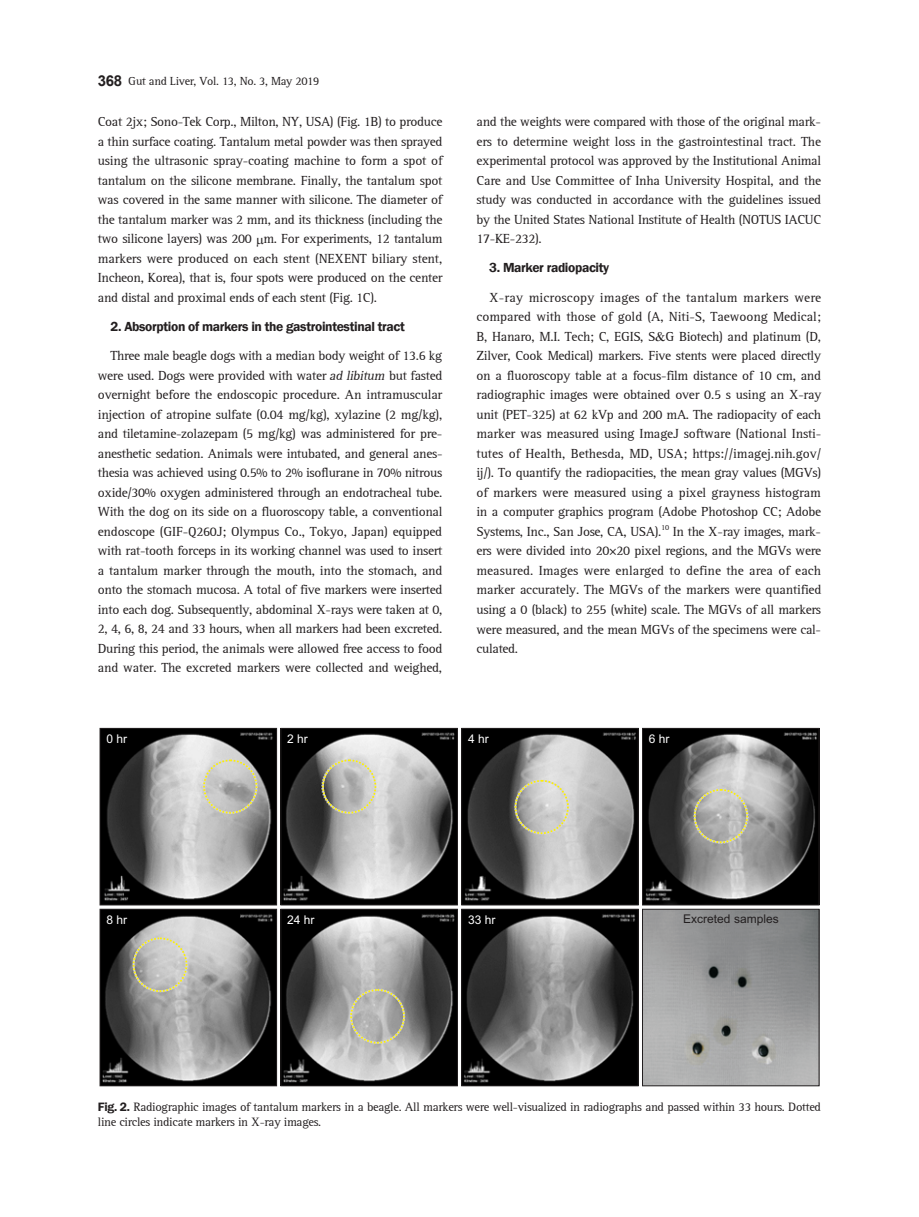
<style>
.page{position:relative;width:919px;height:1217px;background:#fff}
.page>*{position:absolute;margin:0;border:0;box-sizing:border-box;transform-origin:0 0}
.t1{font:13.5px/19.5px "Rotisser";letter-spacing:-.025em;color:#231f20;text-align:justify}
.t2{font:600 13.5px "Franklin Gothic";letter-spacing:-.025em;color:#231f20}
.t3{font:12.45px/15px "Rotisser";letter-spacing:-.025em;color:#231f20}
.t4{font:12px "Rotisser";letter-spacing:-.025em;color:#231f20}
.t5{font:12px "Arial";color:#fff}
.t6{font:12px "Arial";color:#231f20}
.t7{font:7.8px "Rotisser";color:#231f20}
.s1{font-family:"Arial";font-weight:700;font-size:15px}
.s2{font-style:italic}
.s3{font-family:"Franklin Gothic";font-weight:600}
</style>
<div class="page">
<svg style="left:99px;top:727px;width:720px;height:359px;background:#6f6f6f"></svg>
<div style="left:203px;top:759px;width:54px;height:54px;border:2px dashed #fff101;border-radius:50%"></div>
<div style="left:322px;top:759px;width:54px;height:54px;border:2px dashed #fff101;border-radius:50%"></div>
<div style="left:514px;top:779px;width:54px;height:54px;border:2px dashed #fff101;border-radius:50%"></div>
<div style="left:693px;top:788px;width:55px;height:54px;border:2px dashed #fff101;border-radius:50%"></div>
<div style="left:350px;top:988px;width:55px;height:55px;border:2px dashed #fff101;border-radius:50%"></div>
<div style="left:133px;top:937px;width:54px;height:54px;border:2px dashed #fff101;border-radius:50%"></div>
<p class="t4" style="left:98px;top:74px;width:223px"><span class="s1">368</span> Gut and Liver, Vol. 13, No. 3, May 2019</p>
<p class="t1" style="left:98px;top:112px;width:346px">Coat 2jx; Sono-Tek Corp., Milton, NY, USA) (Fig. 1B) to produce a thin surface coating. Tantalum metal powder was then sprayed using the ultrasonic spray-coating machine to form a spot of tantalum on the silicone membrane. Finally, the tantalum spot was covered in the same manner with silicone. The diameter of the tantalum marker was 2 mm, and its thickness (including the two silicone layers) was 200 m. For experiments, 12 tantalum markers were produced on each stent (NEXENT biliary stent, Incheon, Korea), that is, four spots were produced on the center and distal and proximal ends of each stent (Fig. 1C).</p>
<p class="t2" style="left:111px;top:318px;width:296px">2. Absorption of markers in the gastrointestinal tract</p>
<p class="t1" style="left:98px;top:346px;width:346px;text-indent:13px">Three male beagle dogs with a median body weight of 13.6 kg were used. Dogs were provided with water <span class="s2">ad libitum</span> but fasted overnight before the endoscopic procedure. An intramuscular injection of atropine sulfate (0.04 mg/kg), xylazine (2 mg/kg), and tiletamine-zolazepam (5 mg/kg) was administered for pre&shy;anesthetic sedation. Animals were intubated, and general anes&shy;thesia was achieved using 0.5% to 2% isoflurane in 70% nitrous oxide/30% oxygen administered through an endotracheal tube.<br>With the dog on its side on a fluoroscopy table, a conventional endoscope (GIF-Q260J; Olympus Co., Tokyo, Japan) equipped with rat-tooth forceps in its working channel was used to insert a tantalum marker through the mouth, into the stomach, and onto the stomach mucosa. A total of five markers were inserted into each dog. Subsequently, abdominal X-rays were taken at 0, 2, 4, 6, 8, 24 and 33 hours, when all markers had been excreted.<br>During this period, the animals were allowed free access to food and water. The excreted markers were collected and weighed,</p>
<p class="t1" style="left:476px;top:112px;width:346px">and the weights were compared with those of the original mark&shy;ers to determine weight loss in the gastrointestinal tract. The experimental protocol was approved by the Institutional Animal Care and Use Committee of Inha University Hospital, and the study was conducted in accordance with the guidelines issued by the United States National Institute of Health (NOTUS IACUC 17-KE-232).</p>
<p class="t2" style="left:489px;top:259px;width:121px">3. Marker radiopacity</p>
<p class="t1" style="left:476px;top:288px;width:346px;text-indent:13px">X-ray microscopy images of the tantalum markers were compared with those of gold (A, Niti-S, Taewoong Medical; B, Hanaro, M.I. Tech; C, EGIS, S G Biotech) and platinum (D, Zilver, Cook Medical) markers. Five stents were placed directly on a fluoroscopy table at a focus-film distance of 10 cm, and radiographic images were obtained over 0.5 s using an X-ray unit (PET-325) at 62 kVp and 200 mA. The radiopacity of each marker was measured using ImageJ software (National Insti&shy;tutes of Health, Bethesda, MD, USA; https://imagej.nih.gov/ ij/). To quantify the radiopacities, the mean gray values (MGVs) of markers were measured using a pixel grayness histogram in a computer graphics program (Adobe Photoshop CC; Adobe Systems, Inc., San Jose, CA, USA).</p>
<p class="t7" style="left:661px;top:522px;width:9px">10</p>
<p class="t1" style="left:476px;top:522px;width:346px;text-indent:196px">In the X-ray images, mark&shy;ers were divided into 20×20 pixel regions, and the MGVs were measured. Images were enlarged to define the area of each marker accurately. The MGVs of the markers were quantified using a 0 (black) to 255 (white) scale. The MGVs of all markers were measured, and the mean MGVs of the specimens were cal&shy;culated.</p>
<p class="t5" style="left:106px;top:734px;width:22px">0hr</p>
<p class="t5" style="left:287px;top:734px;width:22px">2 hr</p>
<p class="t5" style="left:468px;top:734px;width:22px">4hr</p>
<p class="t5" style="left:648px;top:734px;width:22px">6hr</p>
<p class="t5" style="left:106px;top:915px;width:22px">8hr</p>
<p class="t5" style="left:287px;top:915px;width:29px">24 hr</p>
<p class="t5" style="left:468px;top:915px;width:29px">33 hr</p>
<p class="t6" style="left:683px;top:913px;width:97px">Excreted samples</p>
<p class="t3" style="left:98px;top:1098px;width:724px"><span class="s3">Fig. 2.</span> Radiographic images of tantalum markers in a beagle. All markers were well-visualized in radiographs and passed within 33 hours. Dotted line circles indicate markers in X-ray images.</p>
</div>
